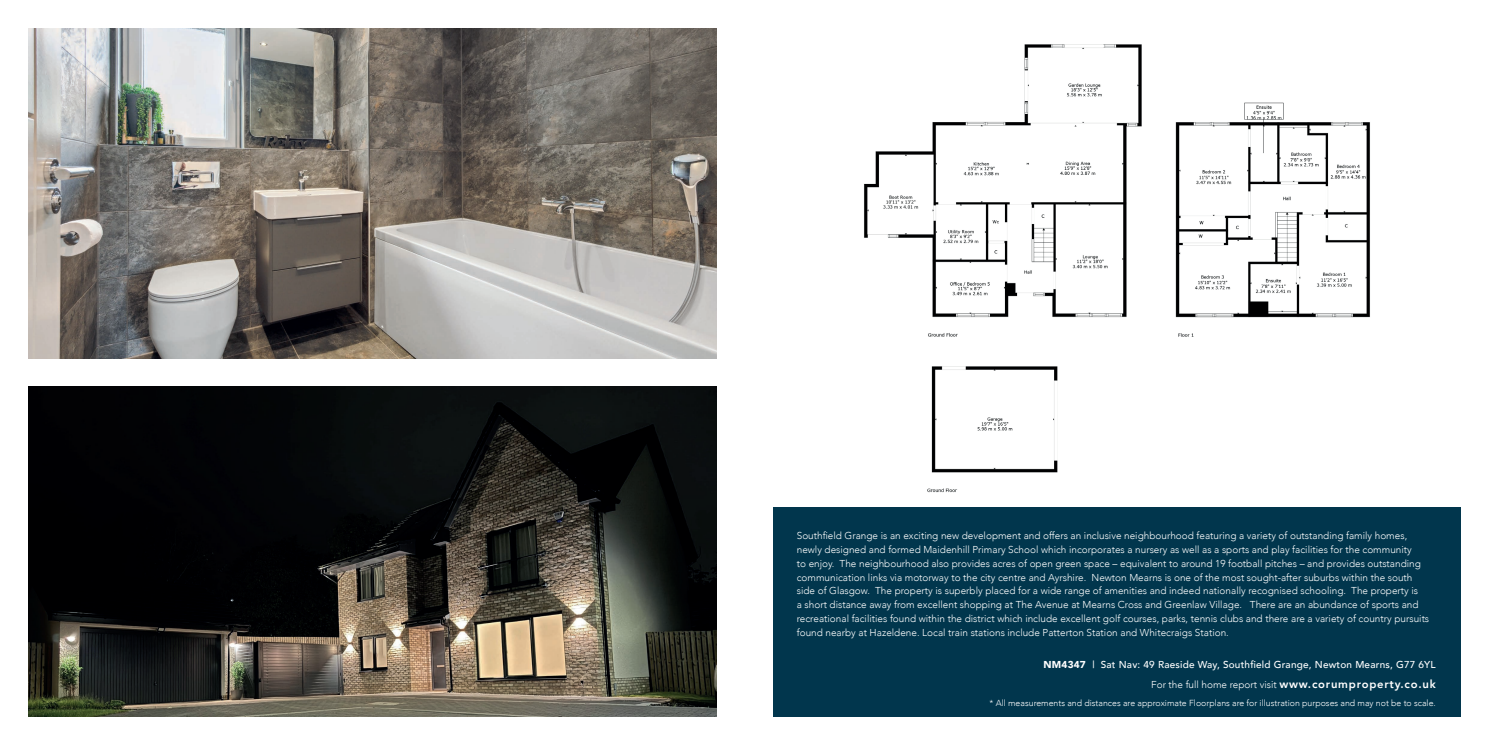
<style>
.page{position:relative;width:1489px;height:745px;background:#fff}
.page>*{position:absolute;margin:0;border:0;box-sizing:border-box;transform-origin:0 0}
.t1{font:300 10px/13.8px "Avenir";color:#fff}
.t2{font:500 10px "Avenir";letter-spacing:.02em;color:#fff}
.t3{font:300 8.75px "Avenir";color:#fff}
.s1{font-weight:900}
.s2{font-weight:800;font-size:11.25px}
</style>
<div class="page">
<img style="left:28px;top:28px;width:688px;height:330px">
<img style="left:28px;top:386px;width:688px;height:330px">
<img style="left:864px;top:44px;width:506px;height:449px">
<div style="left:772px;top:507px;width:688px;height:209px;background:#01364d"></div>
<p class="t1" style="left:796px;top:528px;width:634px">Southfield Grange is an exciting new development and offers an inclusive neighbourhood featuring a variety of outstanding family homes, newly designed and formed Maidenhill Primary School which incorporates a nursery as well as a sports and play facilities for the community<br>to enjoy. The neighbourhood also provides acres of open green space – equivalent to around 19 football pitches – and provides outstanding communication links via motorway to the city centre and Ayrshire. Newton Mearns is one of the most sought-after suburbs within the south side of Glasgow. The property is superbly placed for a wide range of amenities and indeed nationally recognised schooling. The property is<br>a short distance away from excellent shopping at The Avenue at Mearns Cross and Greenlaw Village. There are an abundance of sports and recreational facilities found within the district which include excellent golf courses, parks, tennis clubs and there are a variety of country pursuits found nearby at Hazeldene. Local train stations include Patterton Station and Whitecraigs Station.</p>
<p class="t2" style="left:1043px;top:655px;width:394px"><span class="s1">NM4347</span> | Sat Nav: 49 Raeside Way, Southfield Grange, Newton Mearns, G77 6YL</p>
<p class="t1" style="left:1151px;top:677px;width:286px">For the full home report visit <span class="s2">www.corumproperty.co.uk</span></p>
<p class="t3" style="left:989px;top:697px;width:448px">* All measurements and distances are approximate Floorplans are for illustration purposes and may not be to scale.</p>
</div>
